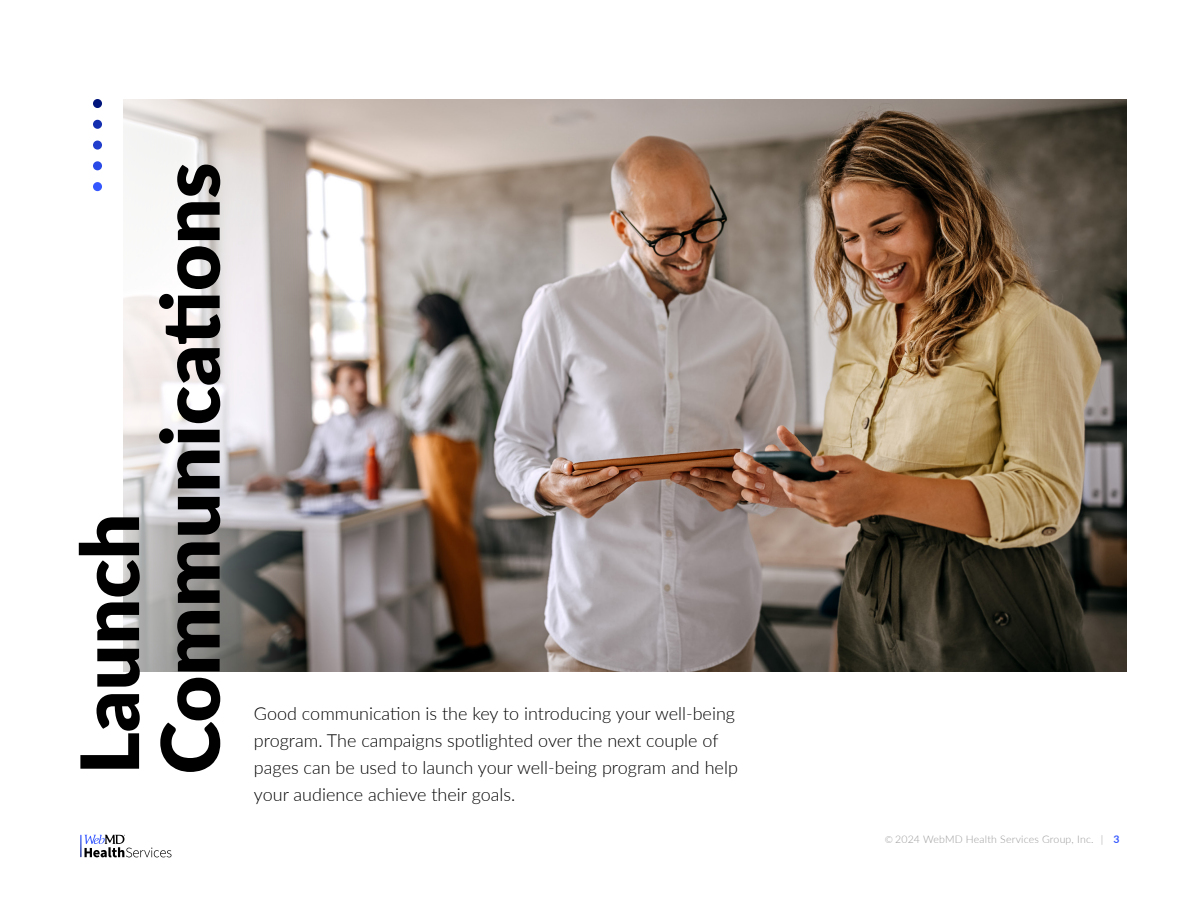
<style>
.page{position:relative;width:1200px;height:900px;background:#fff}
.page>*{position:absolute;margin:0;border:0;box-sizing:border-box;transform-origin:0 0}
.t1{font:900 80.55px/80.6px "Lato";color:#000}
.t2{font:300 18px/27px "Lato";color:#000}
.t3{font:300 10.5px "Lato";letter-spacing:.02em;color:#999}
.s1{font-size:9.75px}
.s2{font-weight:700;color:#3557ff}
</style>
<div class="page">
<svg style="left:80px;top:835px;width:2px;height:22px"></svg>
<svg style="left:84px;top:835px;width:88px;height:22px"></svg>
<img style="left:363px;top:99px;width:763px;height:573px">
<svg style="left:123px;top:99px;width:240px;height:573px"></svg>
<div style="left:93px;top:99px;width:9px;height:9px;background:#00157c;border-radius:50%"></div>
<div style="left:93px;top:120px;width:9px;height:9px;background:#142eb0;border-radius:50%"></div>
<div style="left:93px;top:141px;width:9px;height:9px;background:#213dcc;border-radius:50%"></div>
<div style="left:93px;top:161px;width:9px;height:9px;background:#294ae6;border-radius:50%"></div>
<div style="left:93px;top:182px;width:9px;height:9px;background:#3557ff;border-radius:50%"></div>
<p class="t1" style="left:66px;top:774px;width:613px;rotate:-90deg">Launch<br>Communications</p>
<p class="t2" style="left:254px;top:700px;width:485px">Good communication is the key to introducing your well-being program. The campaigns spotlighted over the next couple of pages can be used to launch your well-being program and help your audience achieve their goals.</p>
<p class="t3" style="left:885px;top:832px;width:236px"><span class="s1">©</span> 2024 WebMD Health Services Group, Inc. | <span class="s2">3</span></p>
</div>
